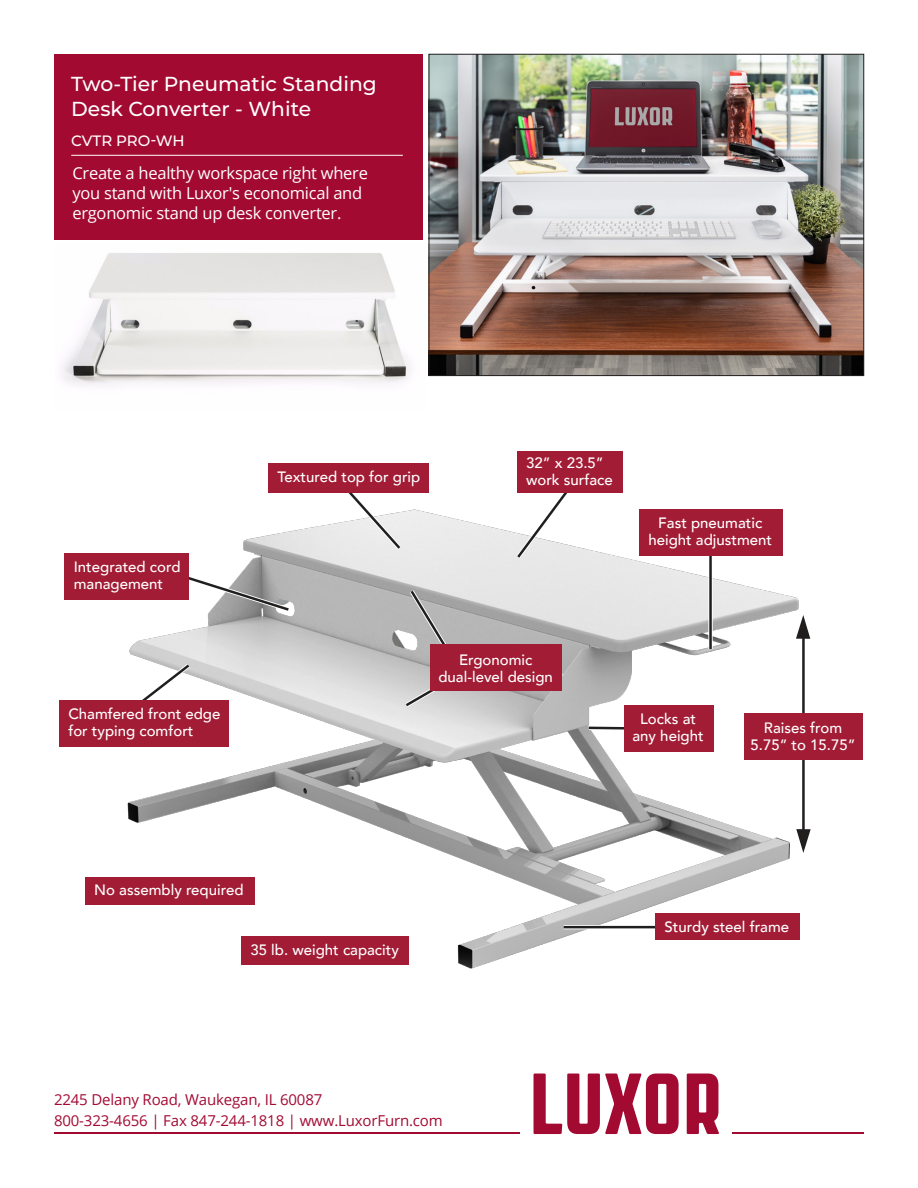
<style>
.page{position:relative;width:918px;height:1188px;background:#fff}
.page>*{position:absolute;margin:0;border:0;box-sizing:border-box;transform-origin:0 0}
.Cover_Headline_-_Col{font:500 20.25px/24.3px "Montserrat";color:#fff}
.Description_Text{font:16.5px/19.8px "Open Sans";letter-spacing:-.015em;color:#fff}
.t1{font:500 15px/17.2px "Avenir";color:#fff;text-align:center}
.Footer_Contact_info{font:15px "Open Sans";letter-spacing:-.01em;color:#a30a32}
.Small_Headline_cover{font:500 15px "Montserrat";letter-spacing:-.005em;color:#fff}
</style>
<div class="page">
<svg style="left:534px;top:1074px;width:145px;height:60px"></svg>
<svg style="left:687px;top:1074px;width:32px;height:60px"></svg>
<hr style="left:54px;top:1133px;width:465px;height:1px;background:#a30a32">
<hr style="left:732px;top:1133px;width:132px;height:1px;background:#a30a32">
<div style="left:54px;top:54px;width:368px;height:186px;background:#a30a32"></div>
<hr style="left:71px;top:155px;width:332px;height:1px;background:#fff">
<img style="left:85px;top:509px;width:726px;height:460px">
<hr style="left:802px;top:634px;width:3px;height:206px;background:#211e1e">
<svg style="left:796px;top:615px;width:14px;height:24px"></svg>
<svg style="left:796px;top:829px;width:15px;height:24px"></svg>
<svg style="left:708px;top:556px;width:5px;height:93px"></svg>
<hr style="left:709px;top:550px;width:3px;height:99px;background:#211e1e">
<div style="left:639px;top:509px;width:143px;height:47px;background:#a21c35"></div>
<svg style="left:178px;top:571px;width:116px;height:44px"></svg>
<div style="left:65px;top:553px;width:124px;height:47px;background:#a21c35"></div>
<svg style="left:406px;top:585px;width:47px;height:70px;background:#b5b4b4"></svg>
<svg style="left:401px;top:669px;width:64px;height:42px;background:#cbcbcb"></svg>
<div style="left:430px;top:645px;width:132px;height:46px;background:#a21c35"></div>
<svg style="left:584px;top:723px;width:41px;height:11px"></svg>
<div style="left:625px;top:705px;width:89px;height:46px;background:#a21c35"></div>
<svg style="left:339px;top:493px;width:67px;height:61px"></svg>
<div style="left:268px;top:463px;width:161px;height:30px;background:#a21c35"></div>
<svg style="left:135px;top:659px;width:60px;height:41px"></svg>
<div style="left:59px;top:700px;width:170px;height:47px;background:#a21c35"></div>
<div style="left:241px;top:936px;width:168px;height:28px;background:#a21c35"></div>
<div style="left:85px;top:877px;width:170px;height:27px;background:#a21c35"></div>
<svg style="left:512px;top:493px;width:78px;height:70px"></svg>
<div style="left:517px;top:451px;width:106px;height:42px;background:#a21c35"></div>
<svg style="left:564px;top:925px;width:91px;height:4px"></svg>
<hr style="left:564px;top:926px;width:110px;height:2px;background:#211e1e">
<div style="left:655px;top:913px;width:144px;height:27px;background:#a21c35"></div>
<div style="left:744px;top:713px;width:118px;height:47px;background:#a21c35"></div>
<img style="left:61px;top:253px;width:349px;height:133px">
<img style="left:431px;top:56px;width:431px;height:318px">
<div style="left:429px;top:54px;width:435px;height:322px;border:1px solid #231f20"></div>
<p class="Cover_Headline_-_Col" style="left:71px;top:71px;width:307px">Two-Tier Pneumatic Standing<br>Desk Converter - White</p>
<p class="Small_Headline_cover" style="left:71px;top:130px;width:115px">CVTR PRO-WH</p>
<p class="Description_Text" style="left:72px;top:163px;width:297px">Create a healthy workspace right where you stand with Luxor's economical and ergonomic stand up desk converter.</p>
<p class="t1" style="left:74px;top:557px;width:108px;text-align:left">Integrated cord management</p>
<p class="t1" style="left:68px;top:704px;width:154px;text-align:left">Chamfered front edge for typing comfort</p>
<p class="t1" style="left:278px;top:467px;width:144px">Textured top for grip</p>
<p class="t1" style="left:526px;top:453px;width:88px;text-align:left">32” x 23.5” work surface</p>
<p class="t1" style="left:648px;top:513px;width:125px">Fast pneumatic height adjustment</p>
<p class="t1" style="left:438px;top:650px;width:116px">Ergonomic dual-level design</p>
<p class="t1" style="left:633px;top:709px;width:73px">Locks at any height</p>
<p class="t1" style="left:750px;top:718px;width:107px">Raises from<br>5.75” to 15.75”</p>
<p class="t1" style="left:94px;top:881px;width:151px">No assembly required</p>
<p class="t1" style="left:250px;top:940px;width:150px">35 lb. weight capacity</p>
<p class="t1" style="left:665px;top:918px;width:126px">Sturdy steel frame</p>
<p class="Footer_Contact_info" style="left:54px;top:1089px;width:270px">2245 Delany Road, Waukegan, IL 60087</p>
<p class="Footer_Contact_info" style="left:54px;top:1110px;width:390px">800-323-4656 | Fax 847-244-1818 | www.LuxorFurn.com</p>
</div>
